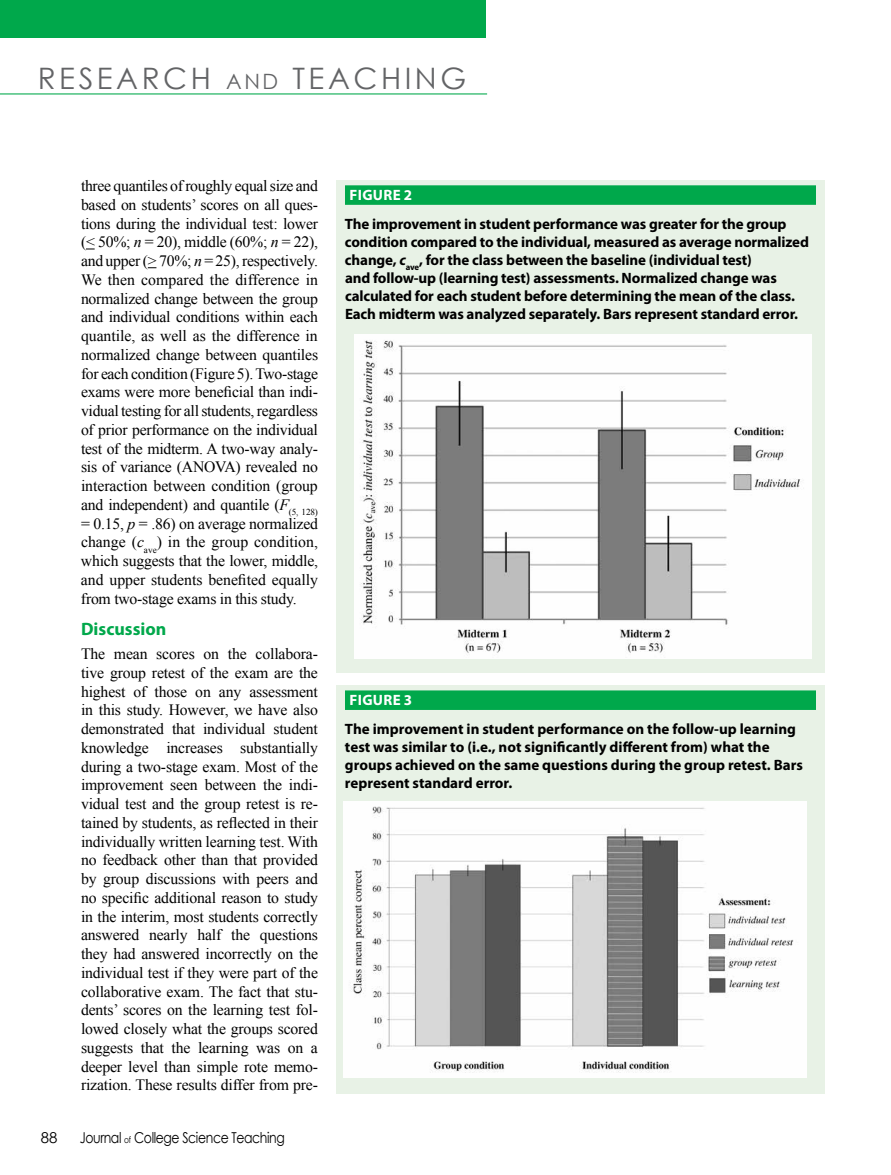
<style>
.page{position:relative;width:891px;height:1175px;background:#fff}
.page>*{position:absolute;margin:0;border:0;box-sizing:border-box;transform-origin:0 0}
.t1{font:29.55px "Century Gothic";letter-spacing:.12em;color:#636466}
.t2{font:700 18px "Myriad Pro";color:#00a84b}
.t3{font:15.75px/18.8px "Times New Roman";letter-spacing:-.01em;color:#000;text-align:justify}
.t4{font:700 15px/18px "Myriad Pro";letter-spacing:-.01em;color:#000}
.t5{font:15px "Century Gothic";letter-spacing:-.03em;color:#000;scale:.83 1}
.t6{font:700 15px "Myriad Pro";letter-spacing:.02em;color:#fff}
.t7{font:15px "Century Gothic";letter-spacing:-.03em;color:#000}
.s1{font-size:21.15px}
.s2{font-style:italic}
.s3{font-size:9px}
</style>
<div class="page">
<div style="left:0;top:0;width:486px;height:38px;background:#00a84b"></div>
<hr style="left:0;top:93px;width:487px;height:1px;background:#00a84b">
<div style="left:336px;top:180px;width:489px;height:493px;background:#e8f2e6"></div>
<div style="left:345px;top:185px;width:471px;height:20px;background:#00a84b"></div>
<img style="left:354px;top:334px;width:457px;height:324px">
<div style="left:336px;top:685px;width:489px;height:409px;background:#e8f2e6"></div>
<div style="left:345px;top:690px;width:471px;height:20px;background:#00a84b"></div>
<img style="left:343px;top:801px;width:464px;height:276px">
<h1 class="t1" style="left:38px;top:58px;width:430px">RESEARCH <span class="s1">AND</span> TEACHING</h1>
<p class="t3" style="left:81px;top:176px;width:239px">three quantiles of roughly equal size and based on students’ scores on all ques&shy;tions during the individual test: lower (&lt; 50%; <span class="s2">n</span> = 20), middle (60%; <span class="s2">n</span> = 22), and upper (&gt; 70%; <span class="s2">n</span> = 25), respectively.<br>We then compared the difference in normalized change between the group and individual conditions within each quantile, as well as the difference in normalized change between quantiles for each condition (Figure 5). Two-stage exams were more beneficial than indi&shy;vidual testing for all students, regardless of prior performance on the individual test of the midterm. A two-way analy&shy;sis of variance (ANOVA) revealed no interaction between condition (group and independent) and quantile (<span class="s2">F</span><sub>(5,</sub> <sub>128) </sub>= 0.15, <span class="s2">p</span> = .86) on average normalized change (<span class="s2">c</span><sub>ave</sub>) in the group condition, which suggests that the lower, middle, and upper students benefited equally from two-stage exams in this study.</p>
<p class="t2" style="left:81px;top:619px;width:87px">Discussion</p>
<p class="t3" style="left:81px;top:644px;width:239px">The mean scores on the collabora&shy;tive group retest of the exam are the highest of those on any assessment in this study. However, we have also demonstrated that individual student knowledge increases substantially during a two-stage exam. Most of the improvement seen between the indi&shy;vidual test and the group retest is re&shy;tained by students, as reflected in their individually written learning test. With no feedback other than that provided by group discussions with peers and no specific additional reason to study in the interim, most students correctly answered nearly half the questions they had answered incorrectly on the individual test if they were part of the collaborative exam. The fact that stu&shy;dents’ scores on the learning test fol&shy;lowed closely what the groups scored suggests that the learning was on a deeper level than simple rote memo&shy;rization. These results differ from pre-</p>
<p class="t7" style="left:41px;top:1127px;width:18px">88</p>
<p class="t5" style="left:80px;top:1127px;width:249px">Journal <span class="s3">of</span> College Science Teaching</p>
<p class="t6" style="left:350px;top:187px;width:64px">FIGURE 2</p>
<p class="t4" style="left:345px;top:215px;width:466px">The improvement in student performance was greater for the group condition compared to the individual, measured as average normalized change, <span class="s2">c</span><sub>ave</sub>, for the class between the baseline (individual test)<br>and follow-up (learning test) assessments. Normalized change was calculated for each student before determining the mean of the class.<br>Each midterm was analyzed separately. Bars represent standard error.</p>
<p class="t6" style="left:350px;top:692px;width:64px">FIGURE 3</p>
<p class="t4" style="left:345px;top:720px;width:459px">The improvement in student performance on the follow-up learning test was similar to (i.e., not significantly different from) what the groups achieved on the same questions during the group retest. Bars represent standard error.</p>
</div>
